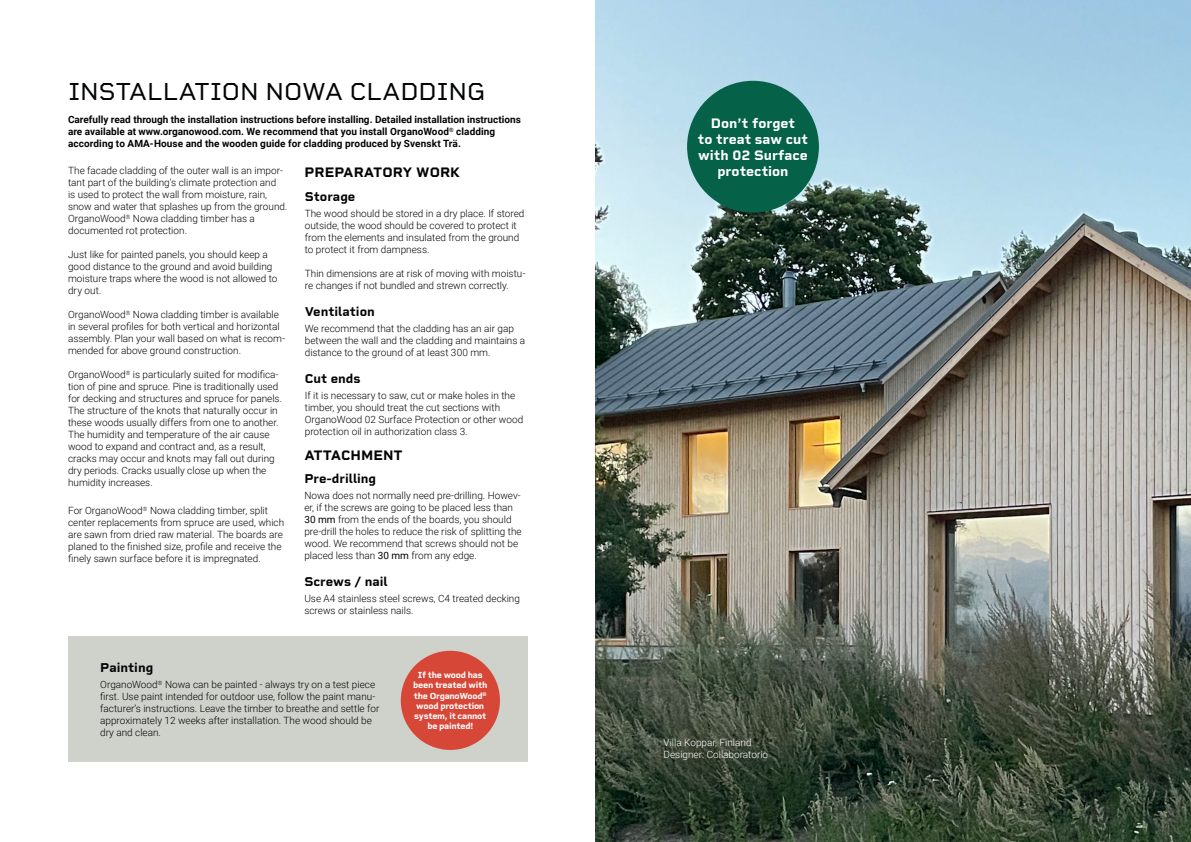
<style>
.page{position:relative;width:1191px;height:842px;background:#fff}
.page>*{position:absolute;margin:0;border:0;box-sizing:border-box;transform-origin:0 0}
.t1{font:25px "Rigid Square";color:#030405}
.t2{font:700 14px/16px "Rigid Square";color:#fff;text-align:center}
.t3{font:700 14px "Rigid Square";color:#030405}
.t4{font:700 13px "Rigid Square";color:#030405}
.t5{font:300 10px/12px "Roboto";color:#030405}
.t6{font:300 10px/12px "Roboto";color:#020203}
.t7{font:700 10px/12px "Roboto";color:#030405}
.t8{font:300 10px/12px "Roboto";color:#fff}
.t9{font:700 9px/10.3px "Rigid Square";letter-spacing:-.025em;color:#fff;text-align:center}
.s1{font-weight:400}
</style>
<div class="page">
<div style="left:68px;top:636px;width:459px;height:126px;background:#cfd1cb"></div>
<div style="left:401px;top:651px;width:99px;height:99px;background:#d64737;border-radius:50%"></div>
<img style="left:595px;top:0;width:596px;height:842px">
<div style="left:687px;top:81px;width:132px;height:132px;background:#056248;border-radius:50%"></div>
<h1 class="t1" style="left:69px;top:76px;width:418px">INSTALLATION NOWA CLADDING</h1>
<p class="t7" style="left:68px;top:113px;width:454px">Carefully read through the installation instructions before installing. Detailed installation instructions are available at www.organowood.com. We recommend that you install OrganoWood<sup>®</sup> cladding according to AMA-House and the wooden guide for cladding produced by Svenskt Trä.</p>
<p class="t5" style="left:68px;top:164px;width:221px">The facade cladding of the outer wall is an impor&shy;tant part of the building’s climate protection and<br>is used to protect the wall from moisture, rain, snow and water that splashes up from the ground.<br>OrganoWood<sup>®</sup> Nowa cladding timber has a documented rot protection.</p>
<p class="t5" style="left:68px;top:248px;width:211px">Just like for painted panels, you should keep a good distance to the ground and avoid building moisture traps where the wood is not allowed to dry out.</p>
<p class="t5" style="left:68px;top:308px;width:219px">OrganoWood<sup>®</sup> Nowa cladding timber is available in several profiles for both vertical and horizontal assembly. Plan your wall based on what is recom&shy;mended for above ground construction.</p>
<p class="t6" style="left:68px;top:368px;width:215px">OrganoWood<sup>®</sup> is particularly suited for modifica&shy;tion of pine and spruce. Pine is traditionally used for decking and structures and spruce for panels.<br>The structure of the knots that naturally occur in these woods usually differs from one to another.<br>The humidity and temperature of the air cause wood to expand and contract and, as a result, cracks may occur and knots may fall out during dry periods. Cracks usually close up when the humidity increases.</p>
<p class="t5" style="left:68px;top:504px;width:218px">For OrganoWood<sup>®</sup> Nowa cladding timber, split center replacements from spruce are used, which are sawn from dried raw material. The boards are planed to the finished size, profile and receive the finely sawn surface before it is impregnated.</p>
<h2 class="t3" style="left:304px;top:164px;width:157px">PREPARATORY WORK</h2>
<h3 class="t4" style="left:305px;top:188px;width:52px">Storage</h3>
<p class="t5" style="left:305px;top:207px;width:221px">The wood should be stored in a dry place. If stored outside, the wood should be covered to protect it from the elements and insulated from the ground to protect it from dampness.</p>
<p class="t5" style="left:305px;top:267px;width:222px">Thin dimensions are at risk of moving with moistu&shy;re changes if not bundled and strewn correctly.</p>
<h3 class="t4" style="left:305px;top:303px;width:72px">Ventilation</h3>
<p class="t5" style="left:305px;top:322px;width:222px">We recommend that the cladding has an air gap between the wall and the cladding and maintains a distance to the ground of at least 300 mm.</p>
<h3 class="t4" style="left:305px;top:370px;width:57px">Cut ends</h3>
<p class="t5" style="left:305px;top:389px;width:220px">If it is necessary to saw, cut or make holes in the timber, you should treat the cut sections with OrganoWood 02 Surface Protection or other wood protection oil in authorization class 3.</p>
<h2 class="t3" style="left:304px;top:446px;width:100px">ATTACHMENT</h2>
<h3 class="t4" style="left:304px;top:470px;width:73px">Pre-drilling</h3>
<p class="t5" style="left:304px;top:489px;width:219px">Nowa does not normally need pre-drilling. Howev&shy;er, if the screws are going to be placed less than <span class="s1">30 mm</span> from the ends of the boards, you should pre-drill the holes to reduce the risk of splitting the wood. We recommend that screws should not be placed less than <span class="s1">30 mm</span> from any edge.</p>
<h3 class="t4" style="left:304px;top:573px;width:85px">Screws / nail</h3>
<p class="t5" style="left:304px;top:592px;width:217px">Use A4 stainless steel screws, C4 treated decking screws or stainless nails.</p>
<h3 class="t4" style="left:100px;top:660px;width:55px">Painting</h3>
<p class="t5" style="left:100px;top:678px;width:281px">OrganoWood<sup>®</sup> Nowa can be painted - always try on a test piece first. Use paint intended for outdoor use, follow the paint manu&shy;facturer’s instructions. Leave the timber to breathe and settle for approximately 12 weeks after installation. The wood should be dry and clean.</p>
<p class="t9" style="left:413px;top:670px;width:76px">If the wood has been treated with the OrganoWood<sup>® </sup>wood protection system, it cannot be painted!</p>
<h2 class="t2" style="left:698px;top:115px;width:111px">Don’t forget<br>to treat saw cut with 02 Surface protection</h2>
<p class="t8" style="left:663px;top:736px;width:106px">Villa Koppar, Finland<br>Designer: Collaboratorio</p>
</div>
